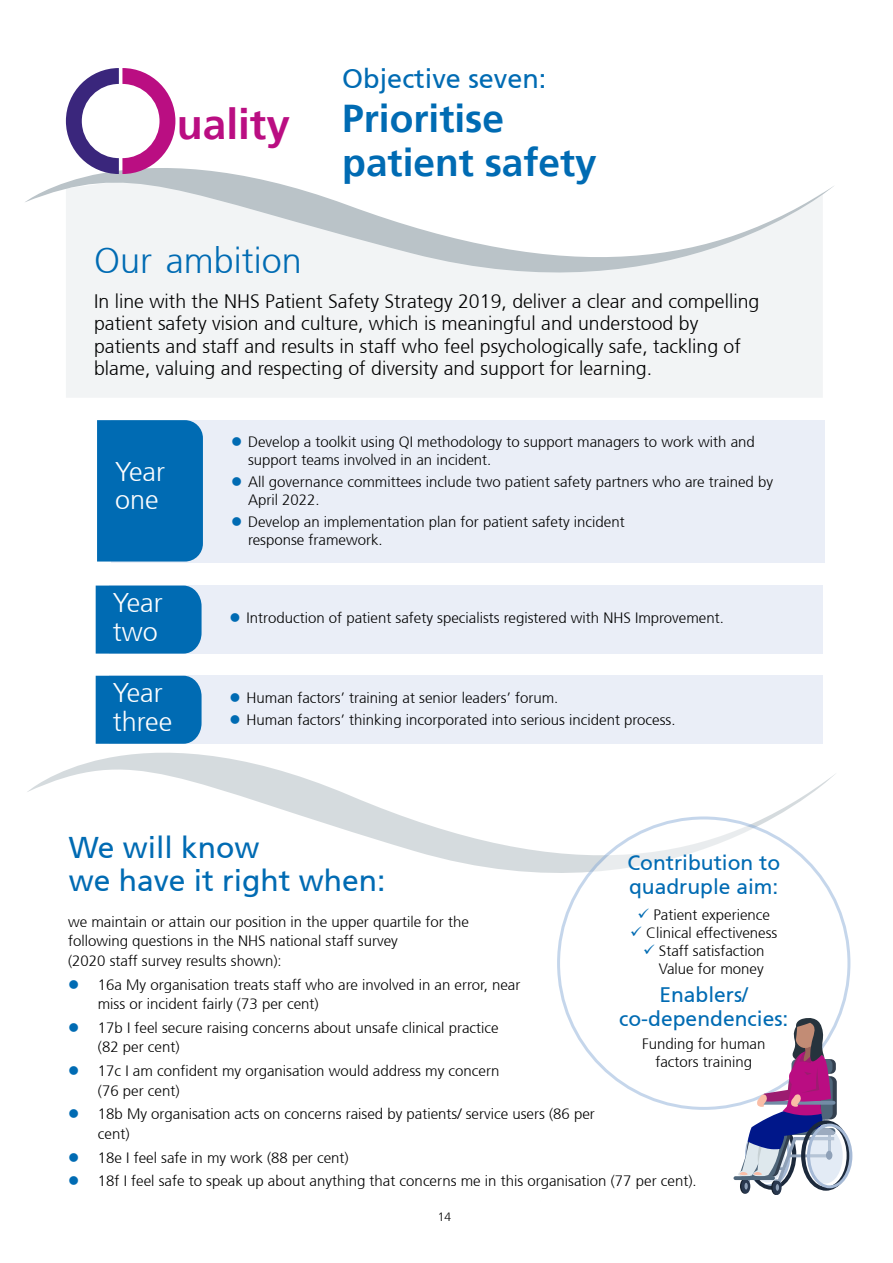
<style>
.page{position:relative;width:893px;height:1263px;background:#fff}
.page>*{position:absolute;margin:0;border:0;box-sizing:border-box;transform-origin:0 0}
.t1{font:700 42.45px "Frutiger 65";color:#ba0e82}
.t2{font:700 38.85px/43.8px "Frutiger 65";color:#006bb3}
.t3{font:300 36px "Frutiger 45";color:#006bb3}
.t4{font:30px/33px "Frutiger 55 Roman";color:#006bb3}
.t5{font:300 27px/28.5px "Frutiger 45";color:#fff}
.t6{font:27px "Frutiger 55 Roman";color:#006bb3}
.t7{font:21px/24px "Frutiger 55 Roman";color:#006bb3}
.t8{font:300 19.5px/22.5px "Frutiger 45";color:#000}
.t9{font:300 15px/19.5px "Frutiger 45";color:#000}
.t10{font:300 12px "Frutiger 45";color:#000}
.s1{color:#006bb3}
</style>
<div class="page">
<div style="left:66px;top:322px;width:757px;height:75px;background:#f2f4f5"></div>
<svg style="left:25px;top:123px;width:809px;height:199px"></svg>
<svg style="left:66px;top:68px;width:109px;height:106px"></svg>
<div style="left:111px;top:420px;width:714px;height:143px;background:#eaeef7"></div>
<div style="left:97px;top:420px;width:106px;height:141px;background:#006bb3"></div>
<div style="left:110px;top:585px;width:713px;height:69px;background:#eaeef7"></div>
<div style="left:96px;top:585px;width:106px;height:69px;background:#006bb3"></div>
<div style="left:110px;top:676px;width:713px;height:68px;background:#eaeef7"></div>
<div style="left:96px;top:676px;width:106px;height:68px;background:#006bb3"></div>
<svg style="left:27px;top:752px;width:808px;height:122px"></svg>
<div style="left:559px;top:818px;width:290px;height:290px;background:#fff;border-radius:50%"></div>
<svg style="left:741px;top:1179px;width:9px;height:15px"></svg>
<svg style="left:772px;top:1180px;width:10px;height:15px"></svg>
<svg style="left:733px;top:1176px;width:42px;height:4px"></svg>
<svg style="left:738px;top:1016px;width:114px;height:175px"></svg>
<h1 class="t1" style="left:177px;top:100px;width:115px">uality</h1>
<h3 class="t6" style="left:342px;top:63px;width:206px">Objective seven:</h3>
<h2 class="t2" style="left:342px;top:97px;width:256px">Prioritise patient safety</h2>
<h3 class="t3" style="left:94px;top:240px;width:209px">Our ambition</h3>
<p class="t8" style="left:94px;top:290px;width:667px">In line with the NHS Patient Safety Strategy 2019, deliver a clear and compelling patient safety vision and culture, which is meaningful and understood by patients and staff and results in staff who feel psychologically safe, tackling of blame, valuing and respecting of diversity and support for learning.</p>
<h3 class="t5" style="left:115px;top:458px;width:52px">Year one</h3>
<h3 class="t5" style="left:113px;top:589px;width:52px">Year two</h3>
<p class="t9" style="left:248px;top:433px;width:508px;line-height:18px;text-indent:-17px"><span class="s1">●</span> Develop a toolkit using QI methodology to support managers to work with and support teams involved in an incident.</p>
<p class="t9" style="left:248px;top:473px;width:527px;line-height:18px;text-indent:-17px"><span class="s1">●</span> All governance committees include two patient safety partners who are trained by<br>April 2022.</p>
<p class="t9" style="left:248px;top:513px;width:378px;line-height:18px;text-indent:-17px"><span class="s1">●</span> Develop an implementation plan for patient safety incident response framework.</p>
<p class="t9" style="left:230px;top:608px;width:496px"><span class="s1">●</span> Introduction of patient safety specialists registered with NHS Improvement.</p>
<h3 class="t5" style="left:113px;top:679px;width:61px">Year three</h3>
<p class="t9" style="left:230px;top:688px;width:330px"><span class="s1">●</span> Human factors’ training at senior leaders’ forum.</p>
<p class="t9" style="left:230px;top:710px;width:447px"><span class="s1">●</span> Human factors’ thinking incorporated into serious incident process.</p>
<h3 class="t4" style="left:69px;top:831px;width:318px">We will know<br>we have it right when:</h3>
<p class="t9" style="left:68px;top:912px;width:402px">we maintain or attain our position in the upper quartile for the following questions in the NHS national staff survey<br>(2020 staff survey results shown):</p>
<p class="t9" style="left:98px;top:975px;width:424px;text-indent:-30px"><span class="s1">●</span> 16a My organisation treats staff who are involved in an error, near miss or incident fairly (73 per cent)</p>
<p class="t9" style="left:98px;top:1018px;width:402px;text-indent:-30px"><span class="s1">●</span> 17b I feel secure raising concerns about unsafe clinical practice (82 per cent)</p>
<p class="t9" style="left:98px;top:1061px;width:403px;text-indent:-30px"><span class="s1">●</span> 17c I am confident my organisation would address my concern (76 per cent)</p>
<p class="t9" style="left:98px;top:1104px;width:499px;text-indent:-30px"><span class="s1">●</span> 18b My organisation acts on concerns raised by patients/ service users (86 per cent)</p>
<p class="t9" style="left:68px;top:1148px;width:282px"><span class="s1">●</span> 18e I feel safe in my work (88 per cent)</p>
<p class="t9" style="left:68px;top:1171px;width:630px"><span class="s1">●</span> 18f I feel safe to speak up about anything that concerns me in this organisation (77 per cent).</p>
<h3 class="t7" style="left:627px;top:850px;width:154px">Contribution to quadruple aim:</h3>
<p class="t9" style="left:637px;top:905px;width:134px"><span class="s1">✓</span> Patient experience</p>
<p class="t9" style="left:630px;top:923px;width:149px"><span class="s1">✓</span> Clinical effectiveness</p>
<p class="t9" style="left:643px;top:942px;width:123px;line-height:18px;text-align:right"><span class="s1">✓</span> Staff satisfaction<br>Value for money</p>
<h3 class="t7" style="left:619px;top:983px;width:171px;text-align:center">Enablers/ co-dependencies:</h3>
<p class="t9" style="left:642px;top:1035px;width:125px;line-height:18px;text-align:center">Funding for human factors training</p>
<p class="t10" style="left:438px;top:1210px;width:15px">14</p>
</div>
